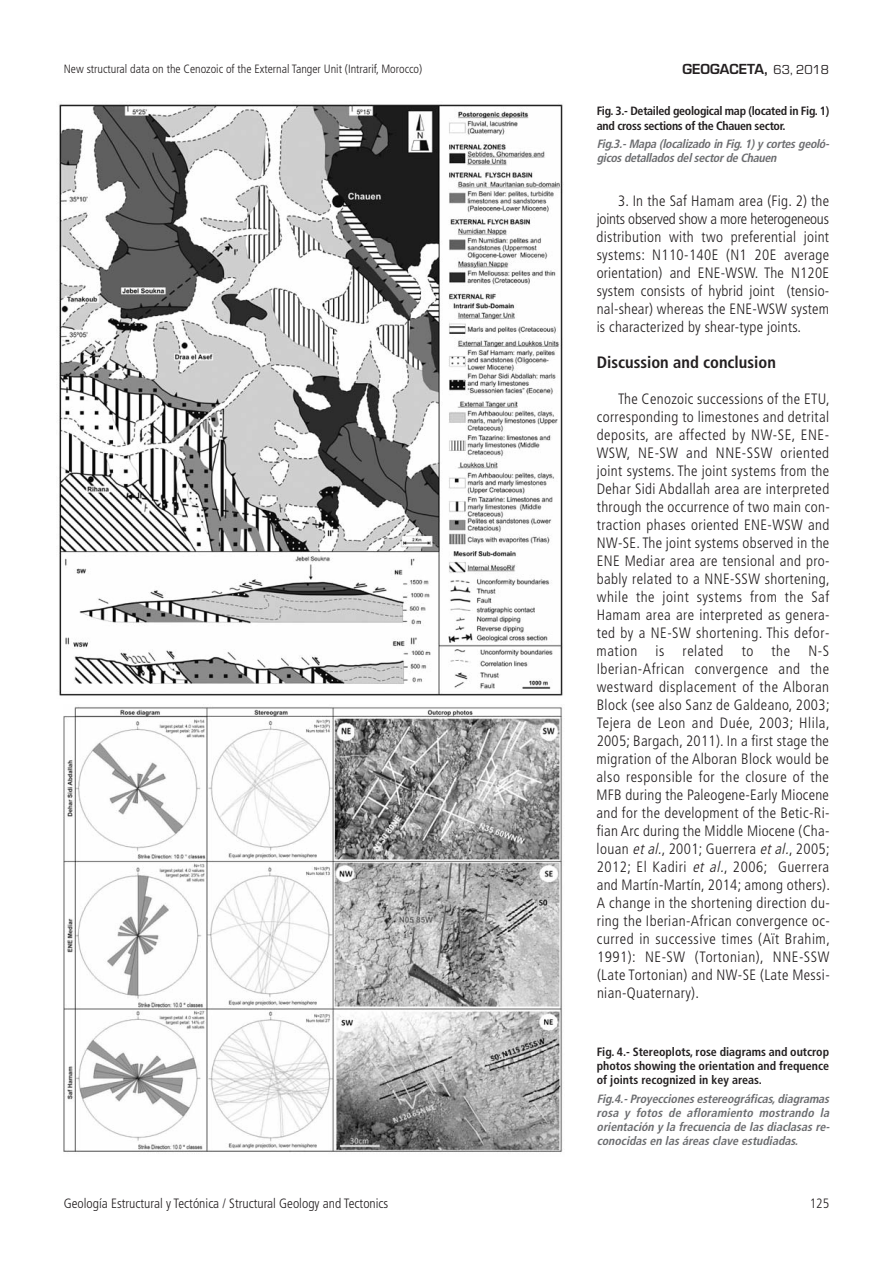
<style>
.page{position:relative;width:893px;height:1263px;background:#fff}
.page>*{position:absolute;margin:0;border:0;box-sizing:border-box;transform-origin:0 0}
.t1{font:700 condensed 16.5px "Frutiger LT Std";color:#231f20}
.t2{font:300 condensed 15px/18px "Frutiger LT Std";letter-spacing:.015em;color:#231f20;text-align:justify}
.t3{font:300 condensed 13.5px "Frutiger LT Std";color:#231f20}
.t4{font:600 13.5px "Eurostile";color:#231f20}
.t5{font:italic 700 condensed 12px/14.2px "Frutiger";color:#6c6d70}
.t6{font:700 condensed 12px/14.2px "Frutiger";letter-spacing:-.025em;color:#231f20}
.t7{font:300 condensed 12px "Frutiger LT Std";color:#231f20}
.s1{font-weight:400}
.s2{font-style:italic}
</style>
<div class="page">
<img style="left:59px;top:104px;width:505px;height:592px">
<img style="left:64px;top:706px;width:499px;height:446px">
<p class="t7" style="left:64px;top:64px;width:360px">New structural data on the Cenozoic of the External Tanger Unit (Intrarif, Morocco)</p>
<p class="t4" style="left:682px;top:64px;width:148px">GEOGACETA, <span class="s1">63, 2018</span></p>
<p class="t6" style="left:597px;top:105px;width:234px">Fig. 3.- Detailed geological map (located in Fig. 1) and cross sections of the Chauen sector.</p>
<p class="t5" style="left:597px;top:138px;width:236px">Fig.3.-Mapa (localizado in Fig.1)y cortesgeoló&shy;gicosdetalladosdelsectorde Chauen</p>
<p class="t2" style="left:597px;top:193px;width:234px;text-indent:21px">3. In the Saf Hamam area (Fig. 2) the joints observed show a more heterogeneous distribution with two preferential joint systems: N110-140E (N1 20E average orientation) and ENE-WSW. The N120E system consists of hybrid joint (tensio&shy;nal-shear) whereas the ENE-WSW system is characterized by shear-type joints.</p>
<p class="t1" style="left:597px;top:356px;width:181px">Discussion and conclusion</p>
<p class="t2" style="left:596px;top:391px;width:235px;text-indent:22px">The Cenozoic successions of the ETU, corresponding to limestones and detrital deposits, are affected by NW-SE, ENE-WSW, NE-SW and NNE-SSW oriented joint systems. The joint systems from the Dehar Sidi Abdallah area are interpreted through the occurrence of two main con&shy;traction phases oriented ENE-WSW and NW-SE. The joint systems observed in the ENE Mediar area are tensional and pro&shy;bably related to a NNE-SSW shortening, while the joint systems from the Saf Hamam area are interpreted as genera&shy;ted by a NE-SW shortening. This defor&shy;mation is related to the N-S Iberian-African convergence and the westward displacement of the Alboran Block (see also Sanz de Galdeano, 2003; Tejera de Leon and Duée, 2003; Hlila, 2005; Bargach, 2011). In a first stage the migration of the Alboran Block would be also responsible for the closure of the MFB during the Paleogene-Early Miocene and for the development of the Betic-Ri&shy;fian Arc during the Middle Miocene (Cha&shy;louan <span class="s2">etal.</span>, 2001; Guerrera <span class="s2">etal.</span>, 2005; 2012; El Kadiri <span class="s2">et al.</span>, 2006; Guerrera and Martín-Martín, 2014; among others).<br>A change in the shortening direction du&shy;ring the Iberian-African convergence oc&shy;curred in successive times (Aït Brahim, 1991): NE-SW (Tortonian), NNE-SSW (Late Tortonian) and NW-SE (Late Messi&shy;nian-Quaternary).</p>
<p class="t6" style="left:597px;top:1045px;width:234px;text-align:justify">Fig. 4.- Stereoplots, rose diagrams and outcrop photos showing the orientation and frequence of joints recognized in key areas.</p>
<p class="t5" style="left:597px;top:1092px;width:237px;text-align:justify">Fig.4.-Proyecciones estereográficas,diagramas rosa y fotos de afloramiento mostrando la orientación y la frecuencia de las diaclasas re&shy;conocidas en las áreas clave estudiadas.</p>
<p class="t3" style="left:64px;top:1198px;width:326px">Geología Estructural y Tectónica / Structural Geology and Tectonics</p>
<p class="t3" style="left:810px;top:1198px;width:21px">125</p>
</div>
